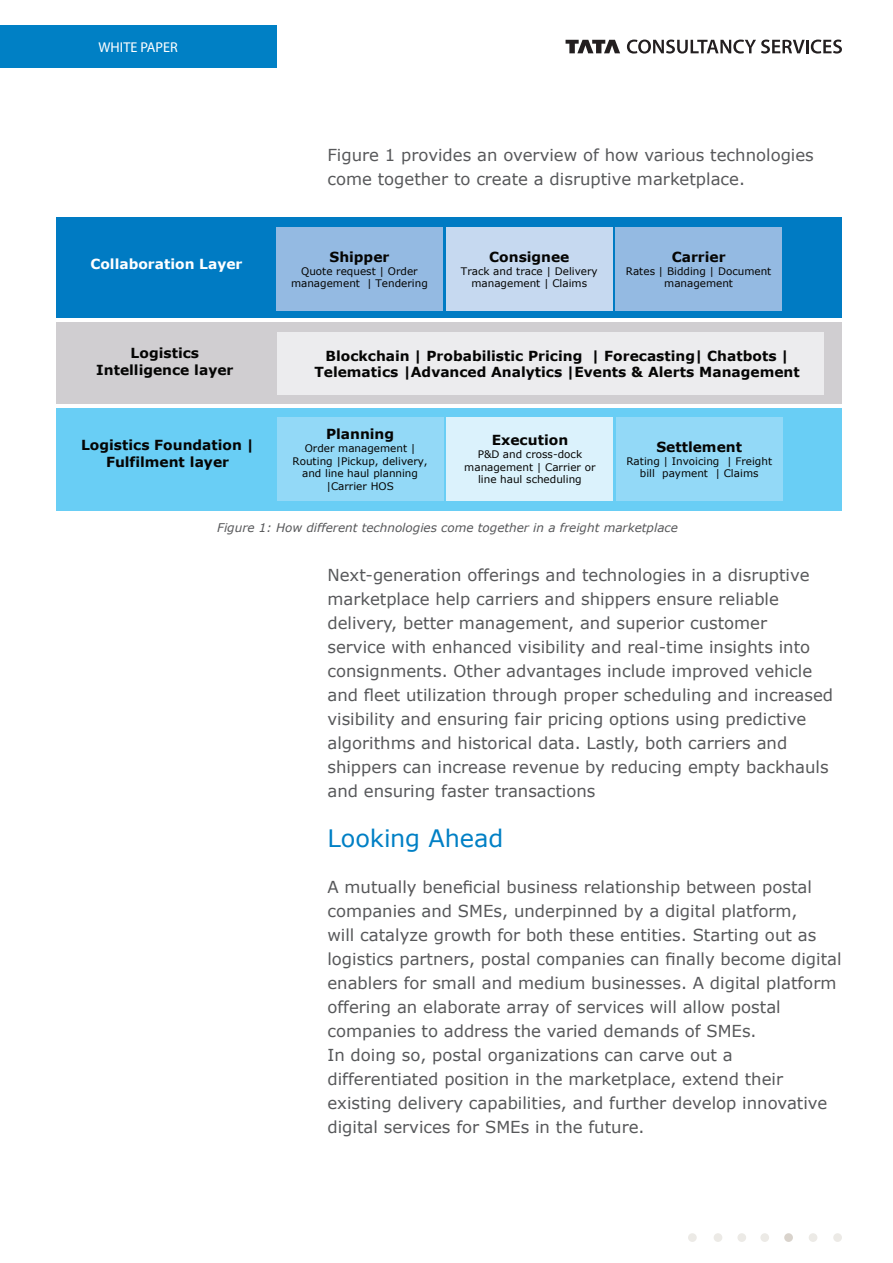
<style>
.page{position:relative;width:893px;height:1263px;background:#fff}
.page>*{position:absolute;margin:0;border:0;box-sizing:border-box;transform-origin:0 0}
.Para_Heading{font:24px "Verdana";letter-spacing:-.005em;color:#0080c5}
.Para_Body{font:16.5px/24px "Verdana";color:#57585a}
.t1{font:14.25px "Myriad Pro";color:#fff}
.t2{font:700 13.8px/16.6px "Verdana";color:#050504;text-align:center}
.t3{font:700 13.8px "Verdana";color:#fff}
.t4{font:italic 12px "Verdana";color:#57585a}
.t5{font:10.35px/12.5px "Verdana";color:#050504;text-align:center}
</style>
<div class="page">
<svg style="left:566px;top:40px;width:54px;height:13px"></svg>
<svg style="left:627px;top:40px;width:215px;height:14px"></svg>
<div style="left:0;top:26px;width:276px;height:42px;background:#0080c5"></div>
<div style="left:833px;top:1233px;width:9px;height:9px;background:#eceae6;border-radius:50%"></div>
<div style="left:688px;top:1233px;width:9px;height:9px;background:#eceae6;border-radius:50%"></div>
<div style="left:714px;top:1233px;width:8px;height:9px;background:#eceae6;border-radius:50%"></div>
<div style="left:737px;top:1233px;width:9px;height:9px;background:#eceae6;border-radius:50%"></div>
<div style="left:760px;top:1233px;width:9px;height:9px;background:#eceae6;border-radius:50%"></div>
<div style="left:784px;top:1233px;width:9px;height:9px;background:#d9d3cc;border-radius:50%"></div>
<div style="left:809px;top:1233px;width:8px;height:9px;background:#eceae6;border-radius:50%"></div>
<div style="left:57px;top:409px;width:785px;height:102px;background:#69cef5"></div>
<div style="left:57px;top:322px;width:785px;height:82px;background:#d0ced1"></div>
<div style="left:57px;top:217px;width:785px;height:100px;background:#007bc3"></div>
<div style="left:277px;top:332px;width:547px;height:63px;background:#ececee"></div>
<div style="left:276px;top:227px;width:167px;height:83px;background:#94bae2"></div>
<div style="left:446px;top:227px;width:167px;height:83px;background:#c6d9f0"></div>
<div style="left:615px;top:227px;width:167px;height:83px;background:#94bae2"></div>
<div style="left:277px;top:417px;width:166px;height:83px;background:#93d9f7"></div>
<div style="left:447px;top:417px;width:166px;height:83px;background:#dbf2fc"></div>
<div style="left:616px;top:417px;width:166px;height:83px;background:#93d9f7"></div>
<p class="t1" style="left:99px;top:39px;width:81px">WHITE PAPER</p>
<p class="t3" style="left:90px;top:254px;width:154px">Collaboration Layer</p>
<p class="t2" style="left:96px;top:344px;width:139px">Logistics<br>Intelligence layer</p>
<p class="t2" style="left:81px;top:436px;width:175px">Logistics Foundation |<br>Fulfilment layer</p>
<p class="Para_Body" style="left:327px;top:143px;width:488px">Figure 1 provides an overview of how various technologies come together to create a disruptive marketplace.</p>
<p class="t2" style="left:329px;top:248px;width:61px">Shipper</p>
<p class="t5" style="left:291px;top:265px;width:138px">Quote request | Order management | Tendering</p>
<p class="t2" style="left:489px;top:248px;width:82px">Consignee</p>
<p class="t5" style="left:461px;top:265px;width:138px">Track and trace | Delivery management | Claims</p>
<p class="t2" style="left:672px;top:248px;width:55px">Carrier</p>
<p class="t5" style="left:626px;top:265px;width:147px">Rates | Bidding | Document management</p>
<p class="t2" style="left:314px;top:347px;width:487px">Blockchain | Probabilistic Pricing | Forecasting| Chatbots |<br>Telematics |Advanced Analytics |Events &amp; Alerts Management</p>
<p class="t2" style="left:326px;top:425px;width:70px">Planning</p>
<p class="t5" style="left:292px;top:442px;width:137px">Order management |<br>Routing |Pickup, delivery, and line haul planning |Carrier HOS</p>
<p class="t2" style="left:492px;top:432px;width:78px">Execution</p>
<p class="t5" style="left:464px;top:448px;width:133px">P&amp;D and cross-dock management | Carrier or line haul scheduling</p>
<p class="t2" style="left:656px;top:438px;width:87px">Settlement</p>
<p class="t5" style="left:626px;top:455px;width:147px">Rating | Invoicing | Freight bill payment | Claims</p>
<p class="t4" style="left:217px;top:520px;width:462px">Figure 1: How different technologies come together in a freight marketplace</p>
<p class="Para_Body" style="left:327px;top:563px;width:507px">Next-generation offerings and technologies in a disruptive marketplace help carriers and shippers ensure reliable delivery, better management, and superior customer<br>service with enhanced visibility and real-time insights into consignments. Other advantages include improved vehicle and fleet utilization through proper scheduling and increased visibility and ensuring fair pricing options using predictive algorithms and historical data. Lastly, both carriers and shippers can increase revenue by reducing empty backhauls and ensuring faster transactions</p>
<p class="Para_Heading" style="left:327px;top:822px;width:177px">Looking Ahead</p>
<p class="Para_Body" style="left:327px;top:874px;width:516px">A mutually beneficial business relationship between postal companies and SMEs, underpinned by a digital platform,<br>will catalyze growth for both these entities. Starting out as logistics partners, postal companies can finally become digital enablers for small and medium businesses. A digital platform offering an elaborate array of services will allow postal companies to address the varied demands of SMEs.<br>In doing so, postal organizations can carve out a differentiated position in the marketplace, extend their existing delivery capabilities, and further develop innovative digital services for SMEs in the future.</p>
</div>
